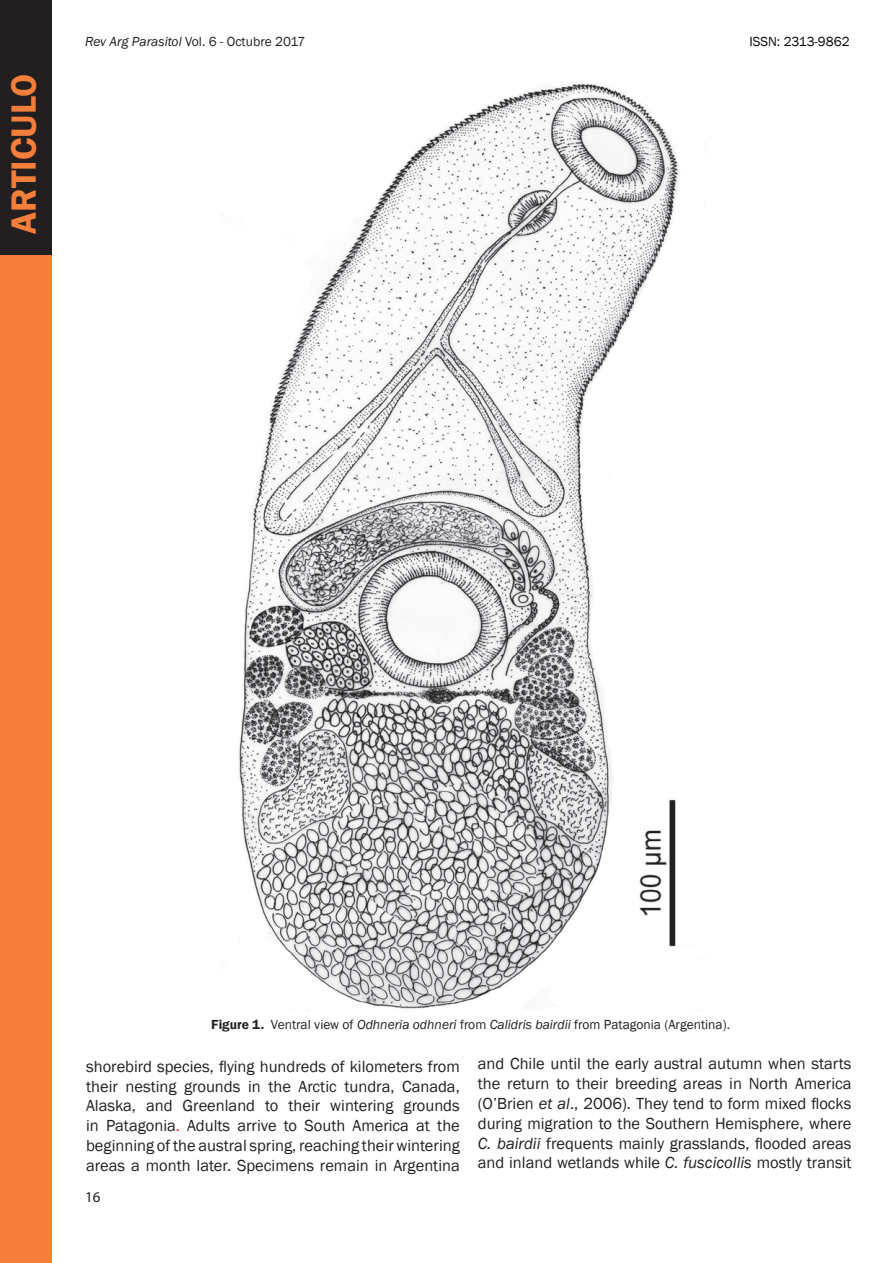
<style>
.page{position:relative;width:893px;height:1263px;background:#fff}
.page>*{position:absolute;margin:0;border:0;box-sizing:border-box;transform-origin:0 0}
.t1{font:600 36px "Franklin Gothic";color:#f47e3a}
.t2{font:16.5px/19.8px "Franklin Gothic";color:#231f20;text-align:justify}
.t3{font:15px "Myriad Pro";color:#231f20}
.t4{font:13.5px "Franklin Gothic";color:#231f20}
.t5{font:13.5px "Franklin Gothic";color:#040503}
.s1{font-style:italic}
.s2{font-weight:600}
.s3{color:#ee1f23}
</style>
<div class="page">
<div style="left:0;top:0;width:51px;height:1263px;background:#f47e3a"></div>
<div style="left:0;top:0;width:51px;height:254px;background:#231f20"></div>
<img style="left:238px;top:83px;width:441px;height:926px">
<h1 class="t1" style="left:2px;top:234px;width:162px;rotate:-90deg">ARTICULO</h1>
<p class="t4" style="left:85px;top:33px;width:222px"><span class="s1">Rev Arg Parasitol</span> Vol. 6 - Octubre 2017</p>
<p class="t5" style="left:749px;top:33px;width:102px">ISSN: 2313-9862</p>
<p class="t4" style="left:211px;top:1016px;width:520px"><span class="s2">Figure 1.</span> Ventral view of <span class="s1">Odhneria odhneri</span> from <span class="s1">Calidris bairdii</span> from Patagonia (Argentina).</p>
<p class="t2" style="left:86px;top:1057px;width:375px">shorebird species, flying hundreds of kilometers from their nesting grounds in the Arctic tundra, Canada, Alaska, and Greenland to their wintering grounds in Patagonia<span class="s3">.</span> Adults arrive to South America at the beginning of the austral spring, reaching their wintering areas a month later. Specimens remain in Argentina</p>
<p class="t2" style="left:478px;top:1054px;width:375px">and Chile until the early austral autumn when starts the return to their breeding areas in North America (O’Brien <span class="s1">et al</span>., 2006). They tend to form mixed flocks during migration to the Southern Hemisphere, where <span class="s1">C. bairdii</span> frequents mainly grasslands, flooded areas and inland wetlands while <span class="s1">C. fuscicollis</span> mostly transit</p>
<p class="t3" style="left:85px;top:1188px;width:17px">16</p>
</div>
